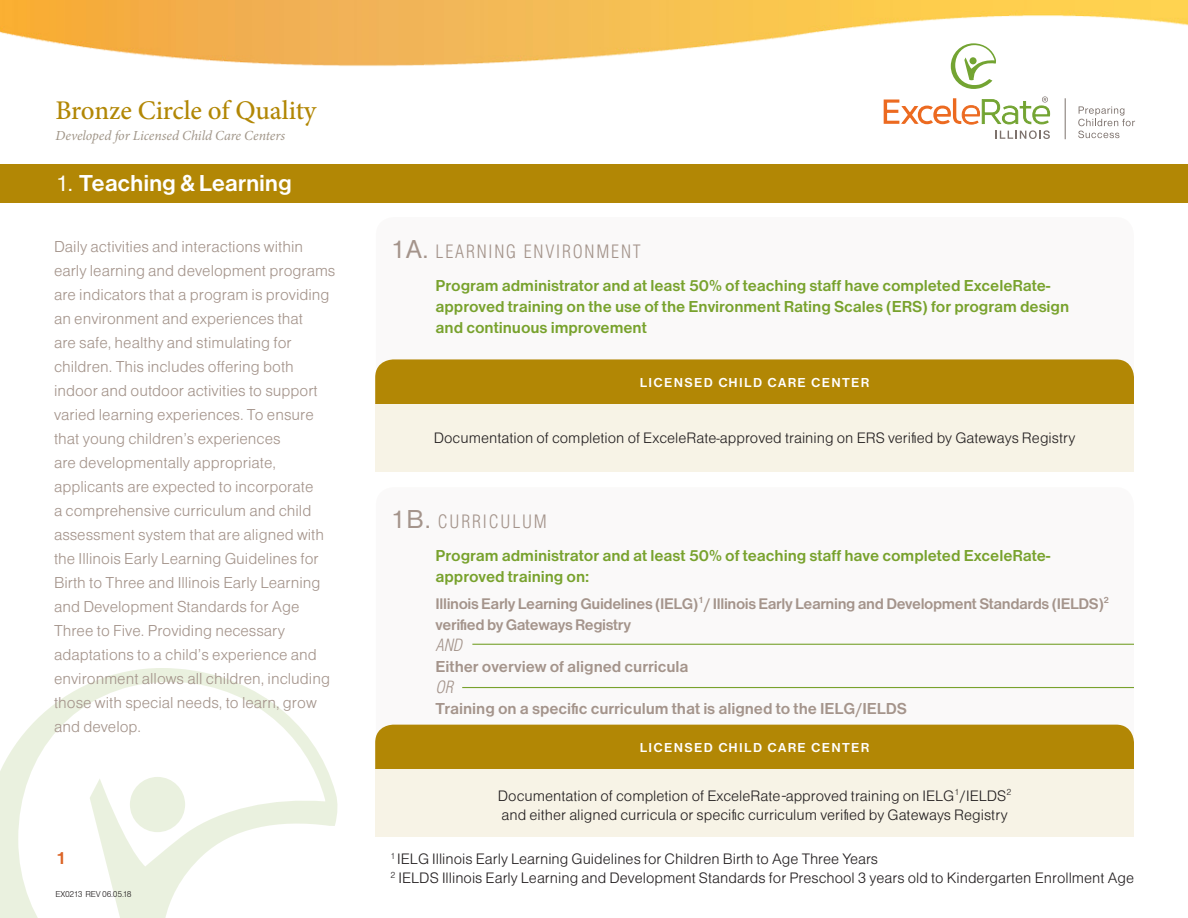
<style>
.page{position:relative;width:1188px;height:918px;background:#fff}
.page>*{position:absolute;margin:0;border:0;box-sizing:border-box;transform-origin:0 0}
.t1{font:500 27px "Minion Pro";letter-spacing:-.005em;color:#b28705}
.t2{font:24px "Helvetica Mdm";letter-spacing:-.01em;color:#fff}
.t3{font:300 condensed 18px "Helvetica";letter-spacing:.1em;color:#a4948b}
.t4{font:18px "Helvetica Mdm";color:#dc6528}
.t5{font:16.5px/24px "Helvetica Lgt";color:#a4948b}
.t6{font:16.5px/21px "Helvetica Mdm";letter-spacing:-.005em;color:#78a22d}
.t7{font:16.5px/21px "Helvetica Mdm";letter-spacing:-.005em;color:#a4948b}
.t8{font:italic 300 condensed 16.5px "Helvetica";color:#a4948b}
.t9{font:15.9px/21px "Helvetica Mdm";letter-spacing:-.025em;color:#a4948b}
.t10{font:15.75px/19.5px "Helvetica Lgt";color:#231f20}
.t11{font:italic 13.8px "Minion Pro";letter-spacing:-.005em;color:#a19689}
.t12{font:13.5px "Helvetica Mdm";letter-spacing:.1em;color:#fff}
.t13{font:8.85px "Helvetica Lgt";letter-spacing:-.025em;color:#231f20}
.s1{font-family:"Helvetica Rmn"}
.s2{font-family:"Helvetica Rmn";font-weight:400;font-stretch:normal;font-size:27px}
.s3{font-family:"Helvetica";font-weight:300;font-style:italic;font-stretch:condensed}
</style>
<div class="page">
<svg style="left:0;top:668px;width:338px;height:250px"></svg>
<svg style="left:1078px;top:106px;width:57px;height:32px"></svg>
<hr style="left:1065px;top:98px;width:1px;height:41px;background:#7d726d">
<svg style="left:952px;top:75px;width:41px;height:14px"></svg>
<svg style="left:884px;top:96px;width:166px;height:43px"></svg>
<div style="left:0;top:164px;width:1188px;height:39px;background:#b28705"></div>
<img style="left:0;top:0;width:1188px;height:75px">
<div style="left:375px;top:359px;width:759px;height:44px;background:#b28705"></div>
<div style="left:376px;top:403px;width:758px;height:69px;background:#f7f3e6"></div>
<svg style="left:390px;top:643px;width:744px;height:82px"></svg>
<hr style="left:472px;top:644px;width:662px;height:1px;background:#78a22d">
<hr style="left:462px;top:687px;width:672px;height:1px;background:#78a22d">
<div style="left:376px;top:768px;width:758px;height:69px;background:#f7f3e6"></div>
<div style="left:375px;top:725px;width:759px;height:43px;background:#b28705"></div>
<h1 class="t1" style="left:56px;top:93px;width:262px">Bronze Circle of Quality</h1>
<p class="t11" style="left:56px;top:127px;width:231px">Developed for Licensed Child Care Centers</p>
<p class="t2" style="left:56px;top:167px;width:238px"><span class="s1">1.</span> Teaching &amp; Learning</p>
<p class="t5" style="left:54px;top:236px;width:283px">Daily activities and interactions within early learning and development programs are indicators that a program is providing an environment and experiences that<br>are safe, healthy and stimulating for children. This includes offering both indoor and outdoor activities to support varied learning experiences. To ensure that young children’s experiences<br>are developmentally appropriate, applicants are expected to incorporate<br>a comprehensive curriculum and child assessment system that are aligned with the Illinois Early Learning Guidelines for Birth to Three and Illinois Early Learning and Development Standards for Age Three to Five. Providing necessary adaptations to a child’s experience and environment allows all children, including those with special needs, to learn, grow and develop.</p>
<p class="t4" style="left:56px;top:846px;width:13px">1</p>
<p class="t13" style="left:56px;top:888px;width:78px">EX0213 REV 06.05.18</p>
<p class="t3" style="left:391px;top:240px;width:252px"><span class="s2">1A.</span> LEARNING ENVIRONMENT</p>
<p class="t6" style="left:436px;top:276px;width:635px">Program administrator and at least 50% of teaching staff have completed ExceleRate&shy;approved training on the use of the Environment Rating Scales (ERS) for program design and continuous improvement</p>
<p class="t12" style="left:640px;top:373px;width:231px">LICENSED CHILD CARE CENTER</p>
<p class="t10" style="left:434px;top:429px;width:643px">Documentation of completion of ExceleRate-approved training on ERS verified by Gateways Registry</p>
<p class="t3" style="left:391px;top:510px;width:158px"><span class="s2">1B.</span> CURRICULUM</p>
<p class="t6" style="left:436px;top:546px;width:616px">Program administrator and at least 50% of teaching staff have completed ExceleRate&shy;approved training on:</p>
<p class="t9" style="left:436px;top:594px;width:675px">Illinois Early Learning Guidelines (IELG)<sup>1</sup>/ Illinois Early Learning and Development Standards (IELDS)<sup>2 </sup>verified by Gateways Registry</p>
<p class="t8" style="left:436px;top:634px;width:28px">AND</p>
<p class="t7" style="left:436px;top:657px;width:255px">Either overview of aligned curricula<br><span class="s3">OR</span></p>
<p class="t7" style="left:436px;top:699px;width:473px">Training on a specific curriculum that is aligned to the IELG/IELDS</p>
<p class="t12" style="left:640px;top:738px;width:231px">LICENSED CHILD CARE CENTER</p>
<p class="t10" style="left:498px;top:787px;width:515px">Documentation of completion of ExceleRate<span class="s3">-</span>approved training on IELG<sup>1</sup>/IELDS<sup>2 </sup>and either aligned curricula or specific curriculum verified by Gateways Registry</p>
<p class="t10" style="left:391px;top:850px;width:489px"><sup>1</sup> IELG Illinois Early Learning Guidelines for Children Birth to Age Three Years</p>
<p class="t10" style="left:391px;top:870px;width:745px"><sup>2</sup> IELDS Illinois Early Learning and Development Standards for Preschool 3 years old to Kindergarten Enrollment Age</p>
</div>
